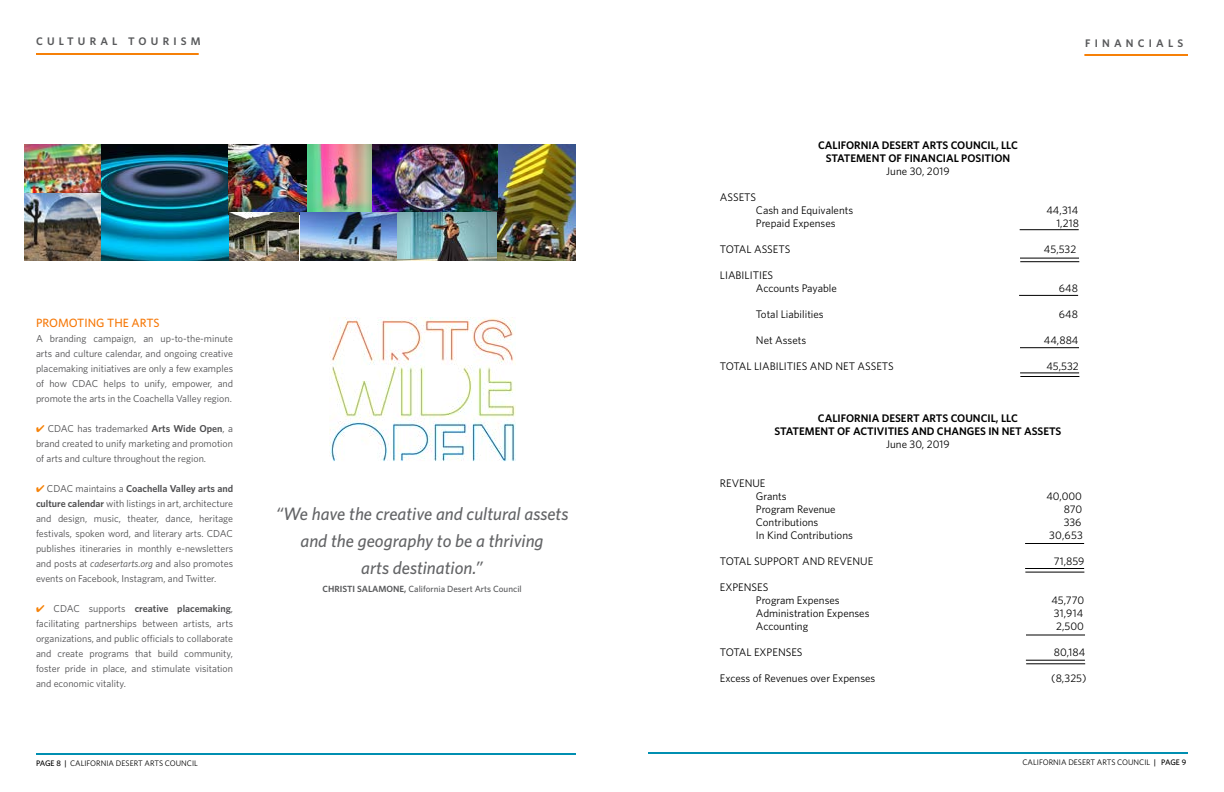
<style>
.page{position:relative;width:1224px;height:792px;background:#fff}
.page>*{position:absolute;margin:0;border:0;box-sizing:border-box;transform-origin:0 0}
.t1{font:italic 500 18px/27px "Whitney";color:#636466;text-align:center}
.t2{font:500 12px "Whitney";color:#f67808}
.t3{font:11px/13px "Whitney";color:#000}
.t4{font:600 11px/13px "Whitney";color:#000;text-align:center}
.t5{font:600 11px "Whitney";letter-spacing:.38em;color:#58595b}
.t6{font:10px/15px "Whitney";color:#4d4d4f;text-align:justify}
.t7{font:500 9px "Whitney";color:#58595b}
.t8{font:8px "Whitney";color:#000}
.s1{color:#f68208}
.s2{font-weight:600}
.s3{font-style:italic}
.s4{font-weight:500}
</style>
<div class="page">
<hr style="left:1084px;top:54px;width:104px;height:2px;background:#f68008">
<hr style="left:1020px;top:229px;width:59px;height:1px;background:#000">
<hr style="left:1019px;top:295px;width:59px;height:1px;background:#000">
<hr style="left:1020px;top:347px;width:59px;height:1px;background:#000">
<hr style="left:1025px;top:543px;width:59px;height:1px;background:#000">
<hr style="left:1026px;top:634px;width:59px;height:2px;background:#000">
<hr style="left:1020px;top:258px;width:59px;height:1px;background:#000">
<hr style="left:1020px;top:261px;width:59px;height:1px;background:#000">
<hr style="left:1020px;top:372px;width:59px;height:1px;background:#000">
<hr style="left:1020px;top:376px;width:59px;height:1px;background:#000">
<hr style="left:1025px;top:568px;width:59px;height:1px;background:#000">
<hr style="left:1025px;top:572px;width:59px;height:1px;background:#000">
<hr style="left:1026px;top:660px;width:59px;height:1px;background:#000">
<hr style="left:1026px;top:663px;width:59px;height:1px;background:#000">
<hr style="left:648px;top:752px;width:540px;height:2px;background:#008fb1">
<hr style="left:36px;top:753px;width:540px;height:2px;background:#008fb1">
<hr style="left:36px;top:53px;width:163px;height:2px;background:#f68008">
<img style="left:330px;top:318px;width:186px;height:144px">
<img style="left:25px;top:144px;width:204px;height:117px">
<img style="left:229px;top:212px;width:268px;height:49px">
<img style="left:497px;top:144px;width:79px;height:117px">
<img style="left:307px;top:144px;width:68px;height:70px">
<img style="left:373px;top:144px;width:124px;height:68px">
<img style="left:228px;top:144px;width:79px;height:70px">
<p class="t5" style="left:36px;top:34px;width:166px">CULTURAL TOURISM</p>
<p class="t2" style="left:36px;top:316px;width:125px">PROMOTING THE ARTS</p>
<p class="t6" style="left:36px;top:331px;width:199px">A branding campaign, an up-to-the-minute arts and culture calendar, and ongoing creative placemaking initiatives are only a few examples of how CDAC helps to unify, empower, and promote the arts in the Coachella Valley region.</p>
<p class="t6" style="left:36px;top:421px;width:199px"><span class="s1">✔</span> CDAC has trademarked <span class="s2">Arts Wide Open</span>, a brand created to unify marketing and promotion of arts and culture throughout the region.</p>
<p class="t6" style="left:36px;top:481px;width:199px"><span class="s1">✔</span> CDAC maintains a <span class="s2">Coachella Valley arts and culture calendar</span> with listings in art, architecture and design, music, theater, dance, heritage festivals, spoken word, and literary arts. CDAC publishes itineraries in monthly e-newsletters and posts at <span class="s3">cadesertarts.org</span> and also promotes events on Facebook, Instagram, and Twitter.</p>
<p class="t6" style="left:36px;top:601px;width:199px"><span class="s1">✔</span> CDAC supports <span class="s2">creative placemaking</span>, facilitating partnerships between artists, arts organizations, and public officials to collaborate and create programs that build community, foster pride in place, and stimulate visitation and economic vitality.</p>
<p class="t8" style="left:36px;top:759px;width:163px"><span class="s4">PAGE 8 |</span> CALIFORNIA DESERT ARTS COUNCIL</p>
<h1 class="t1" style="left:276px;top:499px;width:294px">“We have the creative and cultural assets and the geography to be a thriving<br>arts destination.”</h1>
<p class="t7" style="left:322px;top:583px;width:201px"><span class="s2">CHRISTI SALAMONE,</span> California Desert Arts Council</p>
<p class="t5" style="left:1085px;top:36px;width:100px">FINANCIALS</p>
<p class="t4" style="left:818px;top:138px;width:201px">CALIFORNIA DESERT ARTS COUNCIL, LLC<br>STATEMENT OF FINANCIAL POSITION</p>
<p class="t3" style="left:886px;top:164px;width:65px">June 30, 2019</p>
<p class="t3" style="left:756px;top:190px;width:99px;text-indent:-36px">ASSETS<br>Cash and Equivalents</p>
<p class="t3" style="left:1046px;top:203px;width:33px">44,314</p>
<p class="t3" style="left:756px;top:216px;width:81px">Prepaid Expenses</p>
<p class="t3" style="left:1056px;top:216px;width:24px">1,218</p>
<p class="t3" style="left:720px;top:242px;width:72px">TOTAL ASSETS</p>
<p class="t3" style="left:1044px;top:242px;width:34px">45,532</p>
<p class="t3" style="left:756px;top:268px;width:82px;text-indent:-36px">LIABILITIES<br>Accounts Payable</p>
<p class="t3" style="left:1059px;top:281px;width:21px">648</p>
<p class="t3" style="left:756px;top:307px;width:69px">Total Liabilities</p>
<p class="t3" style="left:1059px;top:307px;width:21px">648</p>
<p class="t3" style="left:756px;top:333px;width:52px">Net Assets</p>
<p class="t3" style="left:1044px;top:333px;width:36px">44,884</p>
<p class="t3" style="left:720px;top:359px;width:175px">TOTAL LIABILITIES AND NET ASSETS</p>
<p class="t3" style="left:1046px;top:359px;width:34px">45,532</p>
<p class="t4" style="left:774px;top:411px;width:289px">CALIFORNIA DESERT ARTS COUNCIL, LLC<br>STATEMENT OF ACTIVITIES AND CHANGES IN NET ASSETS</p>
<p class="t3" style="left:886px;top:437px;width:65px">June 30, 2019</p>
<p class="t3" style="left:756px;top:476px;width:32px;text-indent:-36px">REVENUE<br>Grants</p>
<p class="t3" style="left:1046px;top:489px;width:37px">40,000</p>
<p class="t3" style="left:756px;top:502px;width:81px">Program Revenue</p>
<p class="t3" style="left:1064px;top:502px;width:20px">870</p>
<p class="t3" style="left:756px;top:515px;width:64px">Contributions</p>
<p class="t3" style="left:1064px;top:515px;width:19px">336</p>
<p class="t3" style="left:756px;top:528px;width:98px">In Kind Contributions</p>
<p class="t3" style="left:1049px;top:528px;width:35px">30,653</p>
<p class="t3" style="left:720px;top:554px;width:155px">TOTAL SUPPORT AND REVENUE</p>
<p class="t3" style="left:1054px;top:554px;width:32px">71,859</p>
<p class="t3" style="left:756px;top:580px;width:85px;text-indent:-36px">EXPENSES<br>Program Expenses</p>
<p class="t3" style="left:1051px;top:593px;width:34px">45,770</p>
<p class="t3" style="left:756px;top:606px;width:115px">Administration Expenses</p>
<p class="t3" style="left:1054px;top:606px;width:31px">31,914</p>
<p class="t3" style="left:756px;top:619px;width:54px">Accounting</p>
<p class="t3" style="left:1056px;top:619px;width:29px">2,500</p>
<p class="t3" style="left:720px;top:645px;width:84px">TOTAL EXPENSES</p>
<p class="t3" style="left:1054px;top:645px;width:33px">80,184</p>
<p class="t3" style="left:720px;top:671px;width:157px">Excess of Revenues over Expenses</p>
<p class="t3" style="left:1051px;top:671px;width:37px">(8,325)</p>
<p class="t8" style="left:1023px;top:758px;width:165px">CALIFORNIA DESERT ARTS COUNCIL <span class="s4">| PAGE 9</span></p>
</div>
